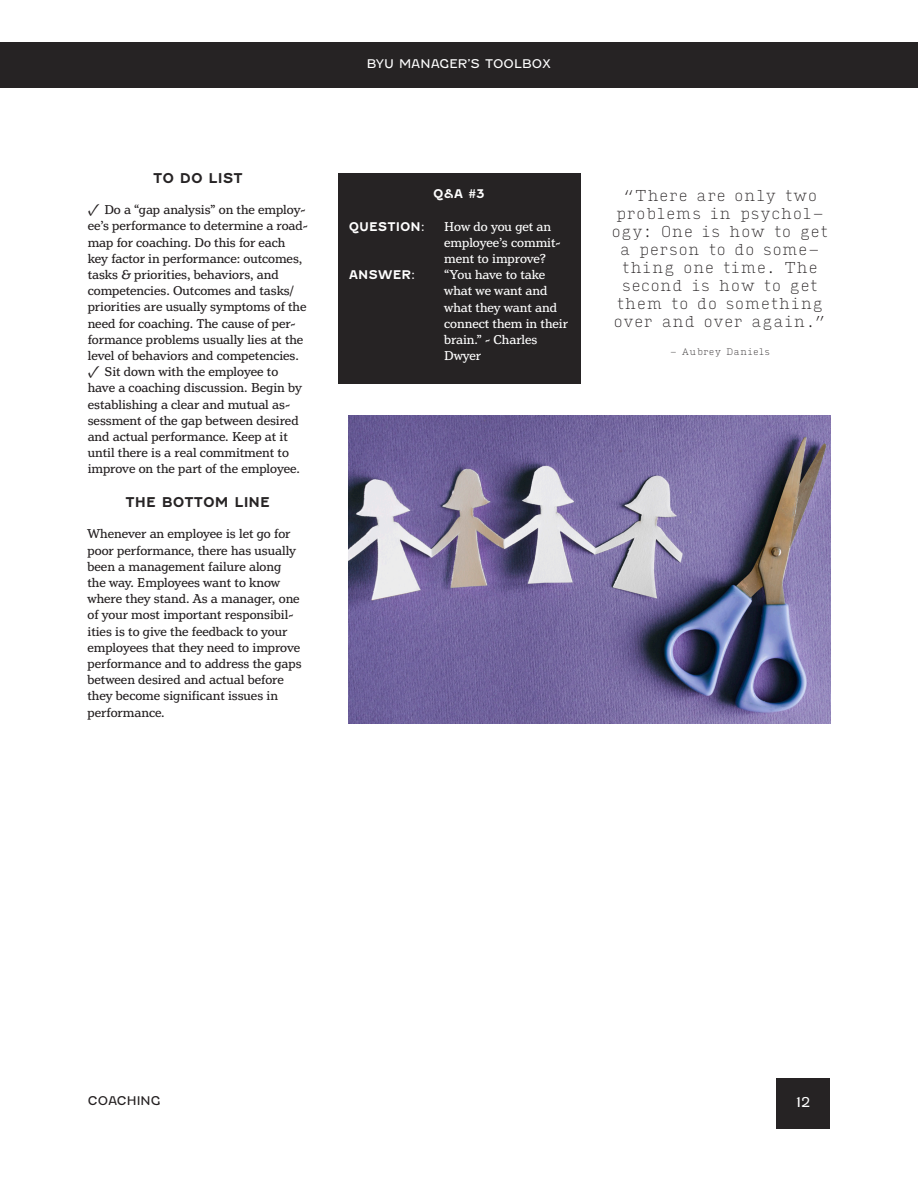
<style>
.page{position:relative;width:918px;height:1188px;background:#fff}
.page>*{position:absolute;margin:0;border:0;box-sizing:border-box;transform-origin:0 0}
.t1{font:18px "Minion Pro";color:#231f20}
.t2{font:100 15px/18px "Input Serif";color:#231f20;text-align:center}
.t3{font:13.5px/16.2px "Henriette";color:#231f20}
.t4{font:13.5px/16.2px "Henriette";color:#fff}
.t5{font:700 13.5px "Fenwick Rg";color:#262324}
.t6{font:13.5px "Fenwick Lt";color:#fff}
.t7{font:700 12px "Fenwick Rg";color:#fff}
.t8{font:12px "Fenwick Lt";color:#fff}
.t9{font:12px "Fenwick Lt";color:#231f20}
.t10{font:100 9px "Input Serif";color:#231f20}
</style>
<div class="page">
<img style="left:349px;top:416px;width:481px;height:308px">
<div style="left:777px;top:1078px;width:53px;height:51px;background:#262324"></div>
<div style="left:0;top:43px;width:918px;height:45px;background:#262324"></div>
<div style="left:338px;top:173px;width:242px;height:210px;background:#262324"></div>
<p class="t5" style="left:153px;top:170px;width:91px">TO DO LIST</p>
<p class="t1" style="left:88px;top:197px;width:14px">✓</p>
<p class="t3" style="left:88px;top:202px;width:222px;text-indent:17px">Do a “gap analysis” on the employ&shy;ee’s performance to determine a road&shy;map for coaching. Do this for each key factor in performance: outcomes, tasks &amp; priorities, behaviors, and competencies. Outcomes and tasks/ priorities are usually symptoms of the need for coaching. The cause of per&shy;formance problems usually lies at the level of behaviors and competencies.</p>
<p class="t3" style="left:88px;top:364px;width:216px;text-indent:17px">Sit down with the employee to have a coaching discussion. Begin by establishing a clear and mutual as&shy;sessment of the gap between desired and actual performance. Keep at it until there is a real commitment to improve on the part of the employee.</p>
<p class="t1" style="left:88px;top:359px;width:14px">✓</p>
<p class="t5" style="left:126px;top:494px;width:146px">THE BOTTOM LINE</p>
<p class="t3" style="left:88px;top:526px;width:216px">Whenever an employee is let go for poor performance, there has usually been a management failure along the way. Employees want to know where they stand. As a manager, one of your most important responsibil&shy;ities is to give the feedback to your employees that they need to improve performance and to address the gaps between desired and actual before they become significant issues in performance.</p>
<p class="t8" style="left:367px;top:57px;width:186px">BYU MANAGER’S TOOLBOX</p>
<p class="t7" style="left:349px;top:219px;width:78px">QUESTION:</p>
<p class="t7" style="left:349px;top:268px;width:68px">ANSWER:</p>
<p class="t7" style="left:433px;top:187px;width:53px">Q&amp;A #3</p>
<p class="t4" style="left:444px;top:218px;width:118px">How do you get an employee’s commit&shy;ment to improve?</p>
<p class="t4" style="left:444px;top:267px;width:125px">“You have to take what we want and what they want and connect them in their brain.” - Charles<br>Dwyer</p>
<p class="t2" style="left:612px;top:185px;width:218px">“There are only two problems in psychol&shy;ogy: One is how to get a person to do some&shy;thing one time. The second is how to get them to do something over and over again.”</p>
<p class="t10" style="left:670px;top:344px;width:102px">- Aubrey Daniels</p>
<p class="t9" style="left:88px;top:1094px;width:74px">COACHING</p>
<p class="t6" style="left:797px;top:1094px;width:15px">12</p>
</div>
